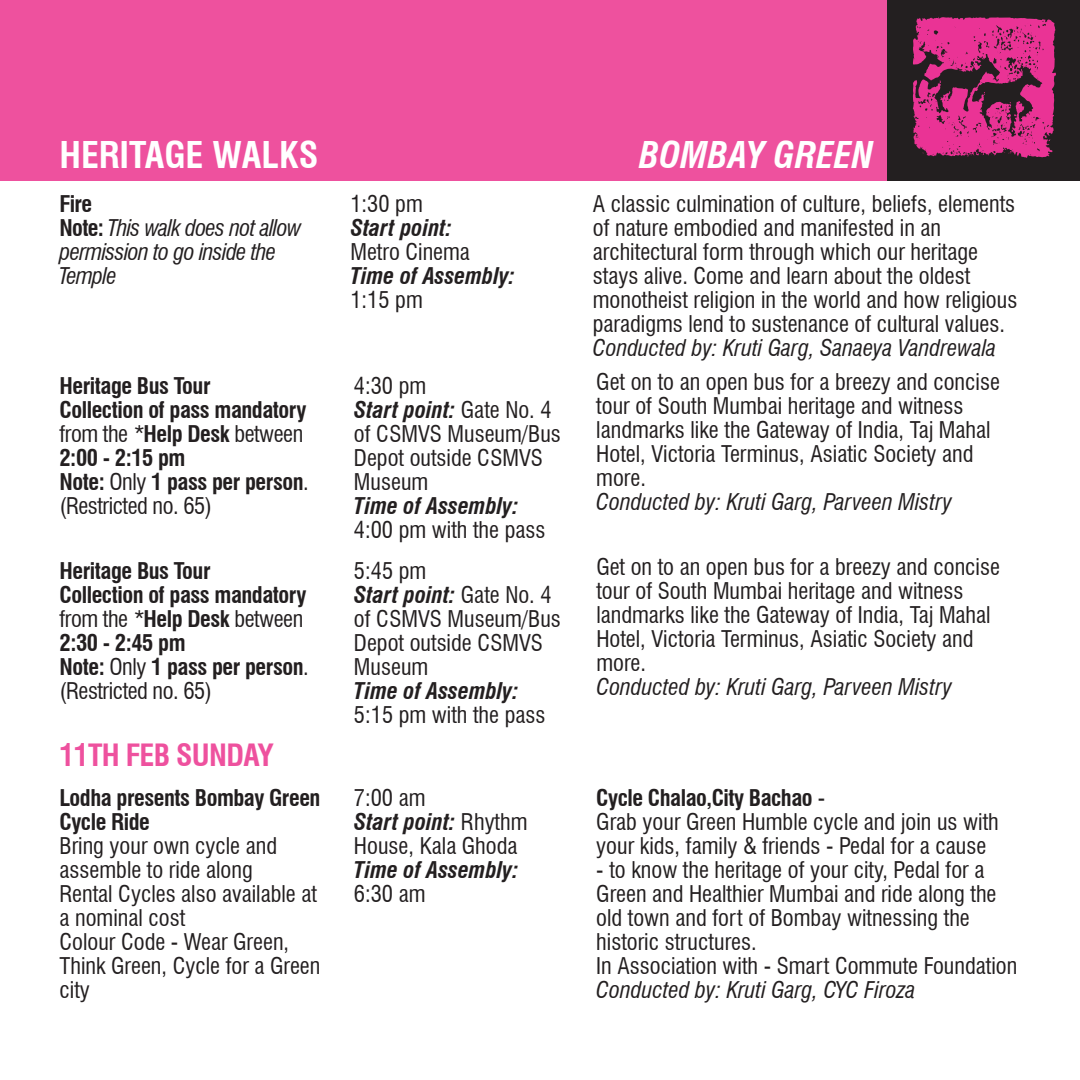
<style>
.page{position:relative;width:1080px;height:1080px;background:#fff}
.page>*{position:absolute;margin:0;border:0;box-sizing:border-box;transform-origin:0 0}
.t1{font:700 condensed 36px "Swiss 721 BT";color:#fff}
.t2{font:italic 700 condensed 36px "Swiss 721 BT";color:#fff}
.t3{font:700 condensed 30px "Swiss 721 BT";letter-spacing:-.025em;color:#ee519e}
.t4{font:condensed 22.5px/24px "Swiss 721 BT";color:#231f20}
.t5{font:700 condensed 22.5px/24px "Swiss 721 BT";letter-spacing:-.02em;color:#231f20}
.t6{font:italic condensed 22.5px "Swiss 721 BT";color:#231f20}
.t7{font:italic 700 condensed 22.5px "Swiss 721 BT";color:#231f20}
.t8{font:italic condensed 22.5px/24px "Swiss 721 BT";letter-spacing:-.03em;color:#231f20}
.s1{font-weight:700;font-style:normal}
.s2{font-weight:400}
.s3{font-weight:400;font-style:italic}
.s4{font-weight:700;font-style:italic}
.s5{font-weight:700}
</style>
<div class="page">
<div style="left:0;top:0;width:1080px;height:180px;background:#ee519e"></div>
<div style="left:887px;top:0;width:193px;height:180px;background:#231f20"></div>
<svg style="left:912px;top:17px;width:144px;height:141px"></svg>
<h1 class="t1" style="left:60px;top:133px;width:261px">HERITAGE WALKS</h1>
<h1 class="t2" style="left:639px;top:133px;width:236px">BOMBAY GREEN</h1>
<p class="t8" style="left:60px;top:192px;width:243px"><span class="s1">Fire<br>Note:</span> This walk does not allow permission to go inside the<br>Temple</p>
<p class="t4" style="left:350px;top:192px;width:74px">1:30 pm</p>
<p class="t7" style="left:350px;top:214px;width:103px">Start point:</p>
<p class="t4" style="left:350px;top:240px;width:121px">Metro Cinema</p>
<p class="t7" style="left:350px;top:262px;width:166px">Time of Assembly:</p>
<p class="t4" style="left:350px;top:288px;width:74px">1:15 pm</p>
<p class="t5" style="left:60px;top:373px;width:251px">Heritage Bus Tour<br>Collection of pass mandatory <span class="s2">from the</span> <span class="s3">*</span>Help Desk <span class="s2">between<br></span>2:00 - 2:15 pm<br>Note: <span class="s2">Only</span> 1 pass per person<span class="s2">. (Restricted no. 65)</span></p>
<p class="t4" style="left:354px;top:373px;width:209px">4:30 pm<br><span class="s4">Start point:</span> Gate No. 4 of CSMVS Museum/Bus<br>Depot outside CSMVS<br>Museum</p>
<p class="t7" style="left:354px;top:492px;width:166px">Time of Assembly:</p>
<p class="t4" style="left:354px;top:517px;width:193px">4:00 pm with the pass</p>
<p class="t5" style="left:60px;top:559px;width:251px">Heritage Bus Tour<br>Collection of pass mandatory <span class="s2">from the</span> <span class="s3">*</span>Help Desk <span class="s2">between<br></span>2:30 - 2:45 pm<br>Note: <span class="s2">Only</span> 1 pass per person<span class="s2">. (Restricted no. 65)</span></p>
<p class="t4" style="left:354px;top:559px;width:209px">5:45 pm<br><span class="s4">Start point:</span> Gate No. 4 of CSMVS Museum/Bus<br>Depot outside CSMVS<br>Museum</p>
<p class="t7" style="left:354px;top:677px;width:166px">Time of Assembly:</p>
<p class="t4" style="left:354px;top:703px;width:193px">5:15 pm with the pass</p>
<h2 class="t3" style="left:60px;top:737px;width:216px">11TH FEB SUNDAY</h2>
<p class="t5" style="left:60px;top:785px;width:263px">Lodha presents Bombay Green<br>Cycle Ride</p>
<p class="t4" style="left:60px;top:833px;width:262px">Bring your own cycle and assemble to ride along<br>Rental Cycles also available at a nominal cost<br>Colour Code - Wear Green,<br>Think Green, Cycle for a Green city</p>
<p class="t4" style="left:354px;top:786px;width:175px">7:00 am<br><span class="s4">Start point:</span> Rhythm<br>House, Kala Ghoda</p>
<p class="t7" style="left:354px;top:856px;width:166px">Time of Assembly:</p>
<p class="t4" style="left:354px;top:882px;width:73px">6:30 am</p>
<p class="t4" style="left:593px;top:192px;width:426px">A classic culmination of culture, beliefs, elements of nature embodied and manifested in an architectural form through which our heritage stays alive. Come and learn about the oldest monotheist religion in the world and how religious paradigms lend to sustenance of cultural values.</p>
<p class="t6" style="left:593px;top:334px;width:405px">Conducted by: Kruti Garg, Sanaeya Vandrewala</p>
<p class="t4" style="left:596px;top:370px;width:405px">Get on to an open bus for a breezy and concise tour of South Mumbai heritage and witness landmarks like the Gateway of India, Taj Mahal Hotel, Victoria Terminus, Asiatic Society and more.</p>
<p class="t6" style="left:596px;top:489px;width:357px">Conducted by: Kruti Garg, Parveen Mistry</p>
<p class="t4" style="left:596px;top:555px;width:405px">Get on to an open bus for a breezy and concise tour of South Mumbai heritage and witness landmarks like the Gateway of India, Taj Mahal Hotel, Victoria Terminus, Asiatic Society and more.</p>
<p class="t6" style="left:596px;top:674px;width:357px">Conducted by: Kruti Garg, Parveen Mistry</p>
<p class="t4" style="left:596px;top:786px;width:404px"><span class="s5">Cycle Chalao,City Bachao</span> -<br>Grab your Green Humble cycle and join us with your kids, family &amp; friends - Pedal for a cause</p>
<p class="t4" style="left:596px;top:858px;width:422px">- to know the heritage of your city, Pedal for a Green and Healthier Mumbai and ride along the old town and fort of Bombay witnessing the historic structures.<br>In Association with - Smart Commute Foundation</p>
<p class="t6" style="left:596px;top:976px;width:321px">Conducted by: Kruti Garg, CYC Firoza</p>
</div>
